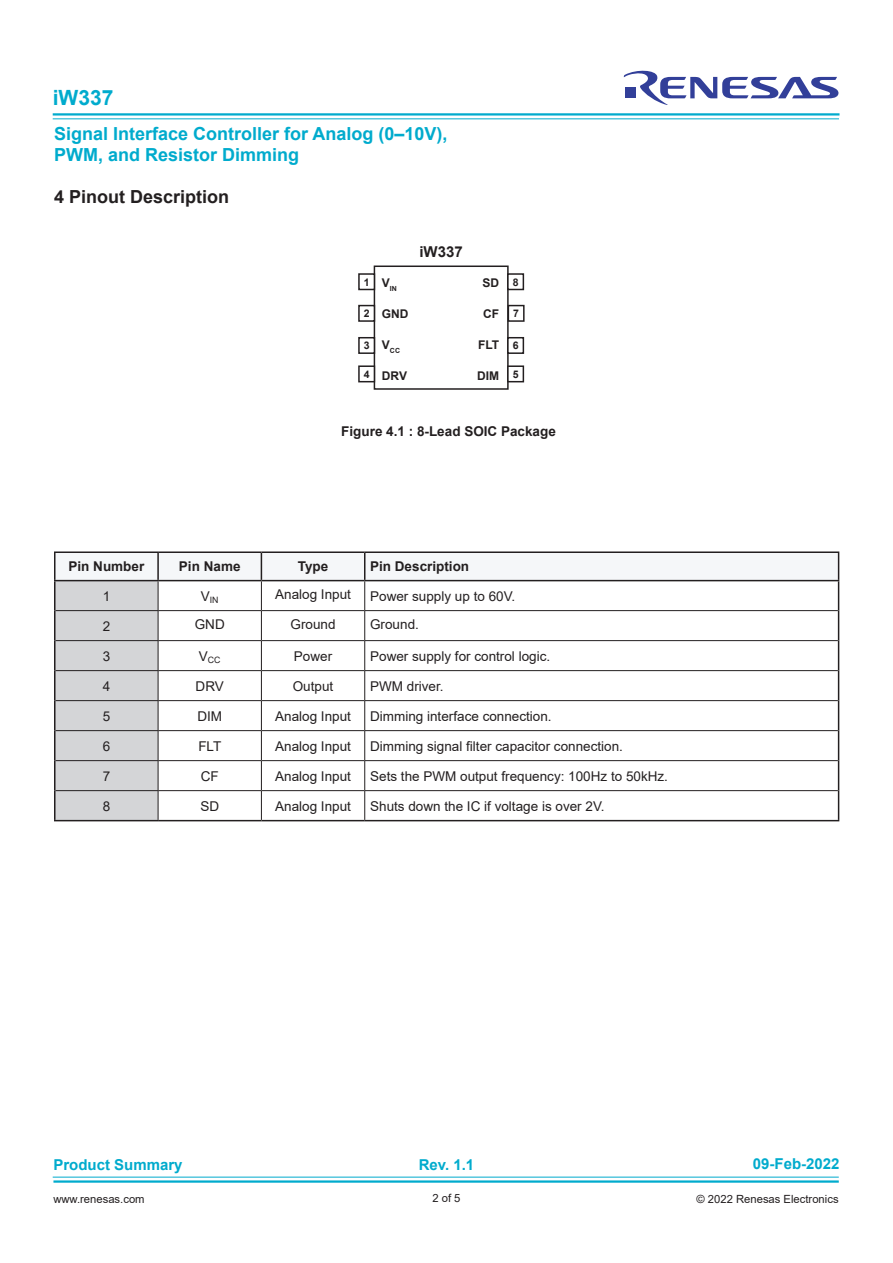
<style>
.page{position:relative;width:893px;height:1263px;background:#fff}
.page>*{position:absolute;margin:0;border:0;box-sizing:border-box;transform-origin:0 0}
.t1{font:700 21px "Arial";color:#00abcd}
.t2{font:700 18px/21.6px "Arial";color:#00abcd}
.t3{font:700 18px "Arial";color:#231f20}
.t4{font:700 15px "Arial";color:#00abcd}
.t5{font:700 15px "Arial";color:#231f20}
.Table_Body_Text{font:13.5px "Arial";color:#231f20}
.Table_Head_02{font:700 13.5px "Arial";color:#231f20}
.Footer_Dialog{font:13.5px "Arial";color:#231f20}
.t6{font:700 12px "Arial";color:#231f20}
.t7{font:11.25px "Arial";color:#231f20}
.t8{font:700 10.5px "Arial";color:#231f20}
.Table_Body_Text-2{font:8.7px "Arial";color:#231f20}
.t9{font:700 7.05px "Arial";color:#231f20}
</style>
<div class="page">
<hr style="left:53px;top:113px;width:786px;height:3px;background:#00abcd">
<hr style="left:53px;top:1180px;width:786px;height:3px;background:#00abcd">
<hr style="left:53px;top:118px;width:786px;height:1px;background:#00abcd">
<hr style="left:53px;top:1177px;width:786px;height:1px;background:#00abcd">
<svg style="left:624px;top:70px;width:214px;height:35px"></svg>
<hr style="left:54px;top:581px;width:2px;height:30px;background:#231f20">
<hr style="left:54px;top:611px;width:2px;height:30px;background:#231f20">
<hr style="left:54px;top:641px;width:2px;height:30px;background:#231f20">
<hr style="left:54px;top:671px;width:2px;height:30px;background:#231f20">
<hr style="left:54px;top:701px;width:2px;height:30px;background:#231f20">
<hr style="left:54px;top:731px;width:2px;height:30px;background:#231f20">
<hr style="left:54px;top:761px;width:2px;height:30px;background:#231f20">
<hr style="left:54px;top:791px;width:2px;height:29px;background:#231f20">
<hr style="left:54px;top:820px;width:104px;height:1px;background:#231f20">
<hr style="left:54px;top:551px;width:104px;height:2px;background:#231f20">
<hr style="left:54px;top:553px;width:2px;height:27px;background:#231f20">
<hr style="left:158px;top:551px;width:103px;height:2px;background:#231f20">
<hr style="left:261px;top:551px;width:104px;height:2px;background:#231f20">
<hr style="left:365px;top:551px;width:474px;height:2px;background:#231f20">
<hr style="left:54px;top:580px;width:104px;height:1px;background:#231f20">
<svg style="left:55px;top:552px;width:784px;height:269px"></svg>
<div style="left:374px;top:265px;width:135px;height:125px;border:2px solid #231f20"></div>
<div style="left:358px;top:273px;width:17px;height:17px;border:2px solid #231f20"></div>
<div style="left:358px;top:305px;width:17px;height:17px;border:2px solid #231f20"></div>
<div style="left:358px;top:337px;width:17px;height:17px;border:2px solid #231f20"></div>
<div style="left:507px;top:273px;width:17px;height:17px;border:2px solid #231f20"></div>
<div style="left:508px;top:305px;width:17px;height:17px;border:2px solid #231f20"></div>
<div style="left:507px;top:337px;width:17px;height:17px;border:2px solid #231f20"></div>
<div style="left:358px;top:365px;width:17px;height:17px;border:2px solid #231f20"></div>
<div style="left:507px;top:365px;width:17px;height:17px;border:2px solid #231f20"></div>
<h1 class="t1" style="left:53px;top:83px;width:62px">iW337</h1>
<h2 class="t2" style="left:54px;top:123px;width:395px">Signal Interface Controller for Analog (0–10V),<br>PWM, and Resistor Dimming</h2>
<p class="t3" style="left:54px;top:184px;width:177px">4 Pinout Description</p>
<p class="t5" style="left:419px;top:242px;width:45px">iW337</p>
<p class="t8" style="left:364px;top:275px;width:7px">1</p>
<p class="t8" style="left:364px;top:306px;width:7px">2</p>
<p class="t8" style="left:364px;top:338px;width:7px">3</p>
<p class="t8" style="left:513px;top:275px;width:7px">8</p>
<p class="t8" style="left:513px;top:306px;width:7px">7</p>
<p class="t8" style="left:513px;top:338px;width:7px">6</p>
<p class="t6" style="left:483px;top:274px;width:18px">SD</p>
<p class="t6" style="left:483px;top:306px;width:17px">CF</p>
<p class="t6" style="left:478px;top:337px;width:23px">FLT</p>
<p class="t6" style="left:477px;top:368px;width:23px">DIM</p>
<p class="t9" style="left:382px;top:283px;width:17px"><sup>V</sup>IN</p>
<p class="t6" style="left:382px;top:306px;width:28px">GND</p>
<p class="t9" style="left:382px;top:346px;width:20px"><sup>V</sup>CC</p>
<p class="t6" style="left:382px;top:368px;width:27px">DRV</p>
<p class="t8" style="left:364px;top:367px;width:7px">4</p>
<p class="t8" style="left:513px;top:367px;width:7px">5</p>
<p class="Table_Head_02" style="left:341px;top:421px;width:216px">Figure 4.1 : 8-Lead SOIC Package</p>
<p class="Table_Head_02" style="left:69px;top:556px;width:77px">Pin Number</p>
<p class="Table_Head_02" style="left:179px;top:556px;width:63px">Pin Name</p>
<p class="Table_Head_02" style="left:298px;top:556px;width:32px">Type</p>
<p class="Table_Head_02" style="left:370px;top:556px;width:101px">Pin Description</p>
<p class="Table_Body_Text" style="left:103px;top:587px;width:9px">1</p>
<p class="Table_Body_Text-2" style="left:201px;top:594px;width:19px"><sup>V</sup>IN</p>
<p class="Footer_Dialog" style="left:275px;top:585px;width:77px">Analog Input</p>
<p class="Table_Body_Text" style="left:370px;top:586px;width:147px">Power supply up to 60V.</p>
<p class="Table_Body_Text" style="left:103px;top:617px;width:9px">2</p>
<p class="Table_Body_Text" style="left:195px;top:615px;width:31px">GND</p>
<p class="Table_Body_Text" style="left:291px;top:615px;width:47px">Ground</p>
<p class="Table_Body_Text" style="left:370px;top:615px;width:50px">Ground.</p>
<p class="Table_Body_Text" style="left:103px;top:647px;width:9px">3</p>
<p class="Table_Body_Text-2" style="left:199px;top:654px;width:23px"><sup>V</sup>CC</p>
<p class="Table_Body_Text" style="left:294px;top:646px;width:40px">Power</p>
<p class="Table_Body_Text" style="left:370px;top:646px;width:182px">Power supply for control logic.</p>
<p class="Table_Body_Text" style="left:103px;top:677px;width:9px">4</p>
<p class="Table_Body_Text" style="left:196px;top:676px;width:30px">DRV</p>
<p class="Table_Body_Text" style="left:293px;top:676px;width:42px">Output</p>
<p class="Table_Body_Text" style="left:370px;top:676px;width:75px">PWM driver.</p>
<p class="Table_Body_Text" style="left:103px;top:707px;width:9px">5</p>
<p class="Table_Body_Text" style="left:197px;top:706px;width:26px">DIM</p>
<p class="Table_Body_Text" style="left:275px;top:706px;width:77px">Analog Input</p>
<p class="Table_Body_Text" style="left:370px;top:706px;width:183px">Dimming interface connection.</p>
<p class="Table_Body_Text" style="left:103px;top:737px;width:9px">6</p>
<p class="Table_Body_Text" style="left:198px;top:736px;width:25px">FLT</p>
<p class="Table_Body_Text" style="left:275px;top:736px;width:77px">Analog Input</p>
<p class="Table_Body_Text" style="left:370px;top:736px;width:254px">Dimming signal filter capacitor connection.</p>
<p class="Table_Body_Text" style="left:103px;top:767px;width:9px">7</p>
<p class="Table_Body_Text" style="left:201px;top:766px;width:19px">CF</p>
<p class="Table_Body_Text" style="left:275px;top:766px;width:77px">Analog Input</p>
<p class="Table_Body_Text" style="left:370px;top:766px;width:299px">Sets the PWM output frequency: 100Hz to 50kHz.</p>
<p class="Table_Body_Text" style="left:103px;top:797px;width:9px">8</p>
<p class="Table_Body_Text" style="left:200px;top:796px;width:20px">SD</p>
<p class="Table_Body_Text" style="left:275px;top:796px;width:77px">Analog Input</p>
<p class="Table_Body_Text" style="left:370px;top:796px;width:236px">Shuts down the IC if voltage is over 2V.</p>
<p class="t4" style="left:53px;top:1154px;width:131px">Product Summary</p>
<p class="t4" style="left:419px;top:1154px;width:57px">Rev. 1.1</p>
<p class="t4" style="left:753px;top:1153px;width:88px">09-Feb-2022</p>
<p class="t7" style="left:432px;top:1190px;width:30px">2 of 5</p>
<p class="t7" style="left:53px;top:1191px;width:93px">www.renesas.com</p>
<p class="t7" style="left:696px;top:1191px;width:144px">© 2022 Renesas Electronics</p>
</div>
